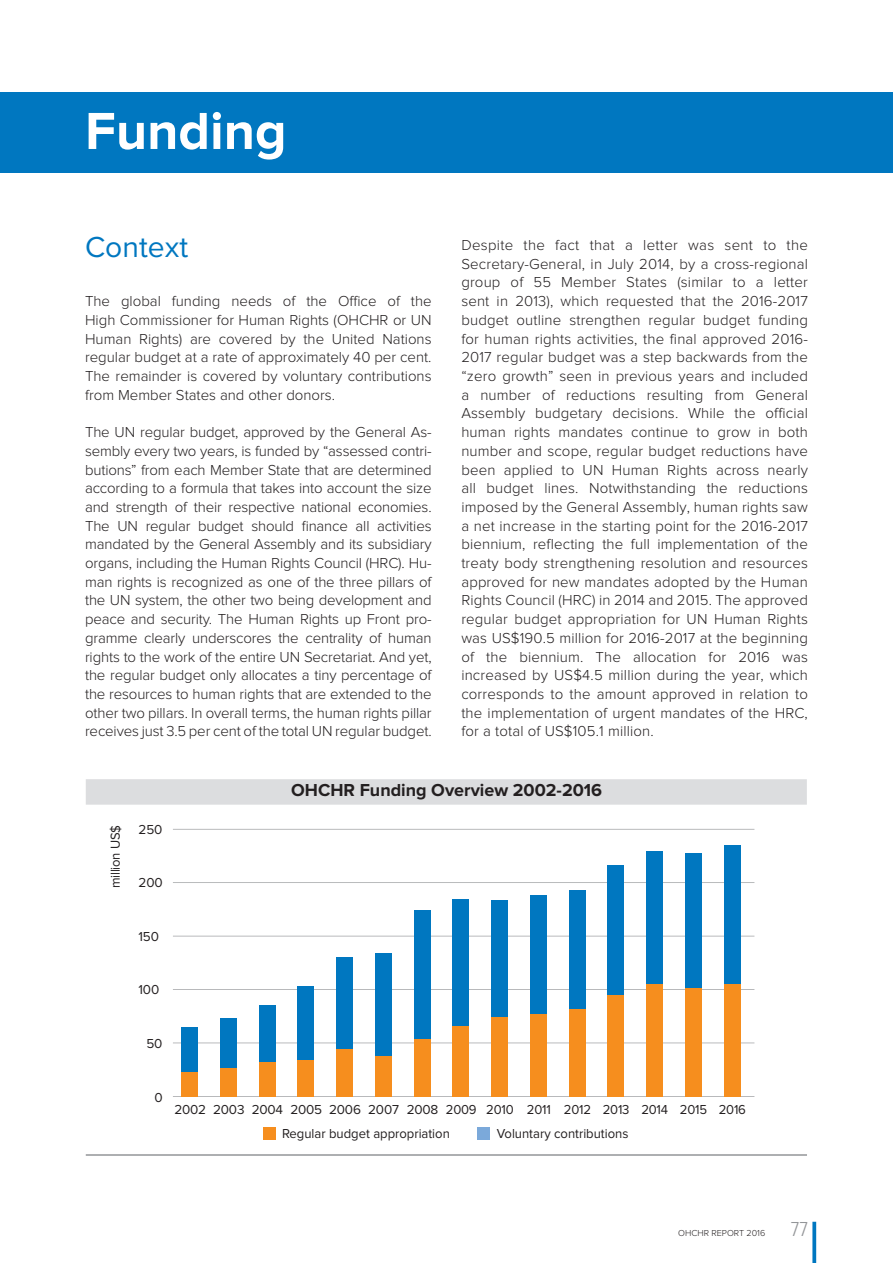
<style>
.page{position:relative;width:893px;height:1263px;background:#fff}
.page>*{position:absolute;margin:0;border:0;box-sizing:border-box;transform-origin:0 0}
.t1{font:700 54px "Proxima Nova";color:#fff}
.Main_Heading{font:30px "Proxima Nova";color:#0077c0}
.Footer_Left{font:300 21px "Proxima Nova Cond";color:#939598}
.t2{font:700 18px "Proxima Nova";color:#231f20}
.t3{font:300 15px/18.8px "Proxima Nova";color:#231f20;text-align:justify}
.t4{font:13.5px "Proxima Nova";letter-spacing:-.015em;color:#231f20}
.Footer_Left-2{font:300 9px "Proxima Nova";color:#231f20}
</style>
<div class="page">
<svg style="left:812px;top:1222px;width:4px;height:41px"></svg>
<div style="left:0;top:92px;width:893px;height:81px;background:#0077c0"></div>
<div style="left:86px;top:779px;width:721px;height:26px;background:#dcdddf"></div>
<div style="left:263px;top:1127px;width:13px;height:12px;background:#f68e1e"></div>
<div style="left:477px;top:1127px;width:13px;height:12px;background:#7ba9da"></div>
<svg style="left:173px;top:829px;width:581px;height:1px"></svg>
<svg style="left:173px;top:882px;width:581px;height:1px"></svg>
<svg style="left:173px;top:936px;width:581px;height:1px"></svg>
<svg style="left:173px;top:989px;width:581px;height:1px"></svg>
<svg style="left:173px;top:1043px;width:581px;height:1px"></svg>
<svg style="left:173px;top:1096px;width:581px;height:1px"></svg>
<hr style="left:86px;top:1154px;width:721px;height:2px;background:#939598">
<div style="left:181px;top:1072px;width:17px;height:24px;background:#f68e1e"></div>
<div style="left:220px;top:1067px;width:17px;height:29px;background:#f68e1e"></div>
<div style="left:259px;top:1061px;width:17px;height:35px;background:#f68e1e"></div>
<div style="left:297px;top:1059px;width:17px;height:37px;background:#f68e1e"></div>
<div style="left:336px;top:1048px;width:17px;height:48px;background:#f68e1e"></div>
<div style="left:375px;top:1055px;width:17px;height:41px;background:#f68e1e"></div>
<div style="left:414px;top:1038px;width:17px;height:58px;background:#f68e1e"></div>
<div style="left:452px;top:1026px;width:17px;height:70px;background:#f68e1e"></div>
<div style="left:491px;top:1017px;width:17px;height:79px;background:#f68e1e"></div>
<div style="left:530px;top:1014px;width:17px;height:82px;background:#f68e1e"></div>
<div style="left:569px;top:1009px;width:17px;height:87px;background:#f68e1e"></div>
<div style="left:607px;top:995px;width:17px;height:101px;background:#f68e1e"></div>
<div style="left:646px;top:984px;width:17px;height:112px;background:#f68e1e"></div>
<div style="left:685px;top:988px;width:17px;height:108px;background:#f68e1e"></div>
<div style="left:723px;top:984px;width:17px;height:112px;background:#f68e1e"></div>
<div style="left:181px;top:1028px;width:17px;height:44px;background:#0077c0"></div>
<div style="left:220px;top:1018px;width:17px;height:49px;background:#0077c0"></div>
<div style="left:259px;top:1005px;width:17px;height:56px;background:#0077c0"></div>
<div style="left:297px;top:986px;width:17px;height:73px;background:#0077c0"></div>
<div style="left:336px;top:957px;width:17px;height:91px;background:#0077c0"></div>
<div style="left:375px;top:953px;width:17px;height:102px;background:#0077c0"></div>
<div style="left:414px;top:910px;width:17px;height:128px;background:#0077c0"></div>
<div style="left:452px;top:899px;width:17px;height:127px;background:#0077c0"></div>
<div style="left:491px;top:900px;width:17px;height:117px;background:#0077c0"></div>
<div style="left:530px;top:895px;width:17px;height:119px;background:#0077c0"></div>
<div style="left:569px;top:890px;width:17px;height:119px;background:#0077c0"></div>
<div style="left:607px;top:865px;width:17px;height:130px;background:#0077c0"></div>
<div style="left:646px;top:852px;width:17px;height:132px;background:#0077c0"></div>
<div style="left:685px;top:853px;width:17px;height:135px;background:#0077c0"></div>
<div style="left:723px;top:846px;width:17px;height:138px;background:#0077c0"></div>
<p class="t1" style="left:85px;top:106px;width:203px">Funding</p>
<p class="Main_Heading" style="left:85px;top:233px;width:105px">Context</p>
<p class="t3" style="left:85px;top:292px;width:348px">The global funding needs of the Office of the High Commissioner for Human Rights (OHCHR or UN Human Rights) are covered by the United Nations regular budget at a rate of approximately 40 per cent.<br>The remainder is covered by voluntary contributions from Member States and other donors.</p>
<p class="t3" style="left:85px;top:423px;width:348px">The UN regular budget, approved by the General As&shy;sembly every two years, is funded by “assessed contri&shy;butions” from each Member State that are determined according to a formula that takes into account the size and strength of their respective national economies.<br>The UN regular budget should finance all activities mandated by the General Assembly and its subsidiary organs, including the Human Rights Council (HRC). Hu&shy;man rights is recognized as one of the three pillars of the UN system, the other two being development and peace and security. The Human Rights up Front pro&shy;gramme clearly underscores the centrality of human rights to the work of the entire UN Secretariat. And yet, the regular budget only allocates a tiny percentage of the resources to human rights that are extended to the other two pillars. In overall terms, the human rights pillar receives just 3.5 per cent of the total UN regular budget.</p>
<p class="t3" style="left:461px;top:236px;width:348px">Despite the fact that a letter was sent to the Secretary-General, in July 2014, by a cross-regional group of 55 Member States (similar to a letter sent in 2013), which requested that the 2016-2017 budget outline strengthen regular budget funding for human rights activities, the final approved 2016- 2017 regular budget was a step backwards from the “zero growth” seen in previous years and included a number of reductions resulting from General Assembly budgetary decisions. While the official human rights mandates continue to grow in both number and scope, regular budget reductions have been applied to UN Human Rights across nearly all budget lines. Notwithstanding the reductions imposed by the General Assembly, human rights saw a net increase in the starting point for the 2016-2017 biennium, reflecting the full implementation of the treaty body strengthening resolution and resources approved for new mandates adopted by the Human Rights Council (HRC) in 2014 and 2015. The approved regular budget appropriation for UN Human Rights was US$190.5 million for 2016-2017 at the beginning of the biennium. The allocation for 2016 was increased by US$4.5 million during the year, which corresponds to the amount approved in relation to the implementation of urgent mandates of the HRC, for a total of US$105.1 million.</p>
<p class="t4" style="left:110px;top:888px;width:65px;rotate:-90deg">million US$</p>
<p class="t4" style="left:139px;top:824px;width:25px">250</p>
<p class="t4" style="left:139px;top:877px;width:26px">200</p>
<p class="t4" style="left:139px;top:930px;width:22px">150</p>
<p class="t4" style="left:139px;top:984px;width:22px">100</p>
<p class="t4" style="left:146px;top:1037px;width:18px">50</p>
<p class="t2" style="left:291px;top:784px;width:313px">OHCHR Funding Overview 2002-2016</p>
<p class="t4" style="left:154px;top:1091px;width:10px">0</p>
<p class="t4" style="left:174px;top:1104px;width:304px">2002 2003 2004 2005 2006 2007 2008 2009</p>
<p class="t4" style="left:527px;top:1104px;width:25px">2011</p>
<p class="t4" style="left:282px;top:1128px;width:169px">Regular budget appropriation</p>
<p class="t4" style="left:497px;top:1128px;width:133px">Voluntary contributions</p>
<p class="t4" style="left:486px;top:1104px;width:29px">2010</p>
<p class="t4" style="left:564px;top:1104px;width:106px">2012 2013 2014</p>
<p class="t4" style="left:680px;top:1104px;width:29px">2015</p>
<p class="t4" style="left:719px;top:1104px;width:29px">2016</p>
<p class="Footer_Left-2" style="left:678px;top:1229px;width:89px">OHCHR REPORT 2016</p>
<p class="Footer_Left" style="left:791px;top:1219px;width:18px">77</p>
</div>
